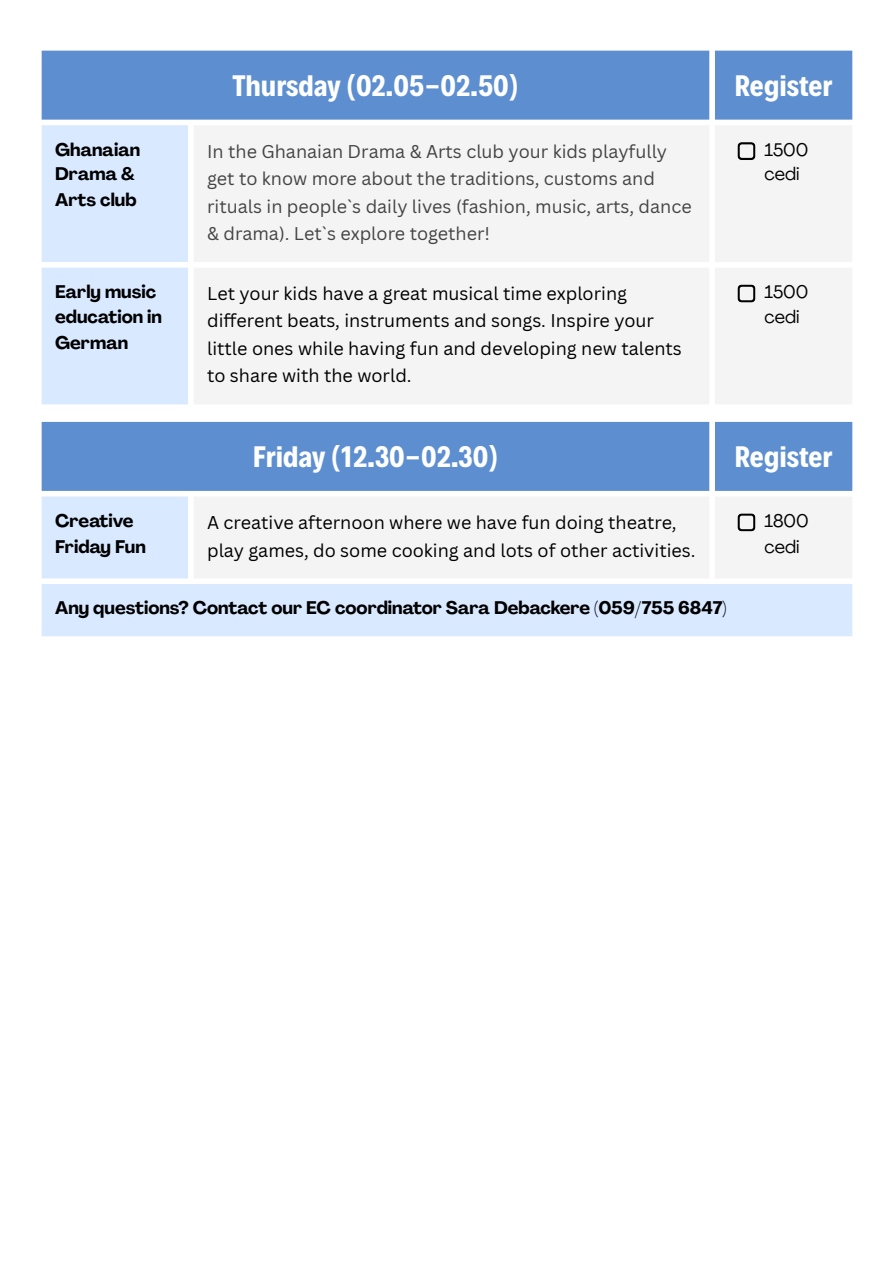
<style>
.page{position:relative;width:894px;height:1263px;background:#fff}
.page>*{position:absolute;margin:0;border:0;box-sizing:border-box;transform-origin:0 0}
.t1{font:700 30px "Decalotype";color:#fff}
.t2{font:18px/27.3px "Canva Sans";color:#000}
.t3{font:18px/27.3px "Canva Sans";color:#444}
.t4{font:700 18px/25.3px "Agrandir";color:#000}
.t5{font:18px/24.8px "Agrandir";color:#000}
</style>
<div class="page">
<div style="left:42px;top:51px;width:810px;height:69px;background:#5d8fd0"></div>
<div style="left:42px;top:125px;width:146px;height:279px;background:#d9e9ff"></div>
<div style="left:194px;top:126px;width:658px;height:278px;background:#f4f4f4"></div>
<svg style="left:737px;top:142px;width:18px;height:18px"></svg>
<svg style="left:737px;top:285px;width:18px;height:18px"></svg>
<div style="left:42px;top:422px;width:810px;height:69px;background:#5d8fd0"></div>
<svg style="left:42px;top:496px;width:810px;height:140px;background:#dceafe"></svg>
<div style="left:193px;top:496px;width:659px;height:82px;background:#f4f4f4"></div>
<svg style="left:737px;top:513px;width:18px;height:18px"></svg>
<p class="t1" style="left:232px;top:65px;width:287px">Thursday (02.05-02.50)</p>
<p class="t1" style="left:734px;top:65px;width:99px">Register</p>
<p class="t4" style="left:55px;top:138px;width:87px">Ghanaian<br>Drama &amp;<br>Arts club</p>
<p class="t3" style="left:207px;top:137px;width:486px">In the Ghanaian Drama &amp; Arts club your kids playfully get to know more about the traditions, customs and rituals in people`s daily lives (fashion, music, arts, dance &amp; drama). Let`s explore together!</p>
<p class="t5" style="left:764px;top:139px;width:45px">1500 cedi</p>
<p class="t4" style="left:55px;top:281px;width:108px">Early music education in<br>German</p>
<p class="t2" style="left:207px;top:280px;width:476px">Let your kids have a great musical time exploring different beats, instruments and songs. Inspire your little ones while having fun and developing new talents to share with the world.</p>
<p class="t5" style="left:764px;top:281px;width:45px">1500 cedi</p>
<p class="t1" style="left:253px;top:437px;width:246px">Friday (12.30-02.30)</p>
<p class="t1" style="left:734px;top:437px;width:99px">Register</p>
<p class="t4" style="left:55px;top:509px;width:92px;line-height:25.8px">Creative<br>Friday Fun</p>
<p class="t2" style="left:207px;top:508px;width:490px;line-height:28.2px">A creative afternoon where we have fun doing theatre, play games, do some cooking and lots of other activities.</p>
<p class="t5" style="left:764px;top:509px;width:46px;line-height:25.8px">1800 cedi</p>
<p class="t4" style="left:55px;top:597px;width:672px">Any questions? Contact our EC coordinator Sara Debackere (059/755 6847)</p>
</div>
